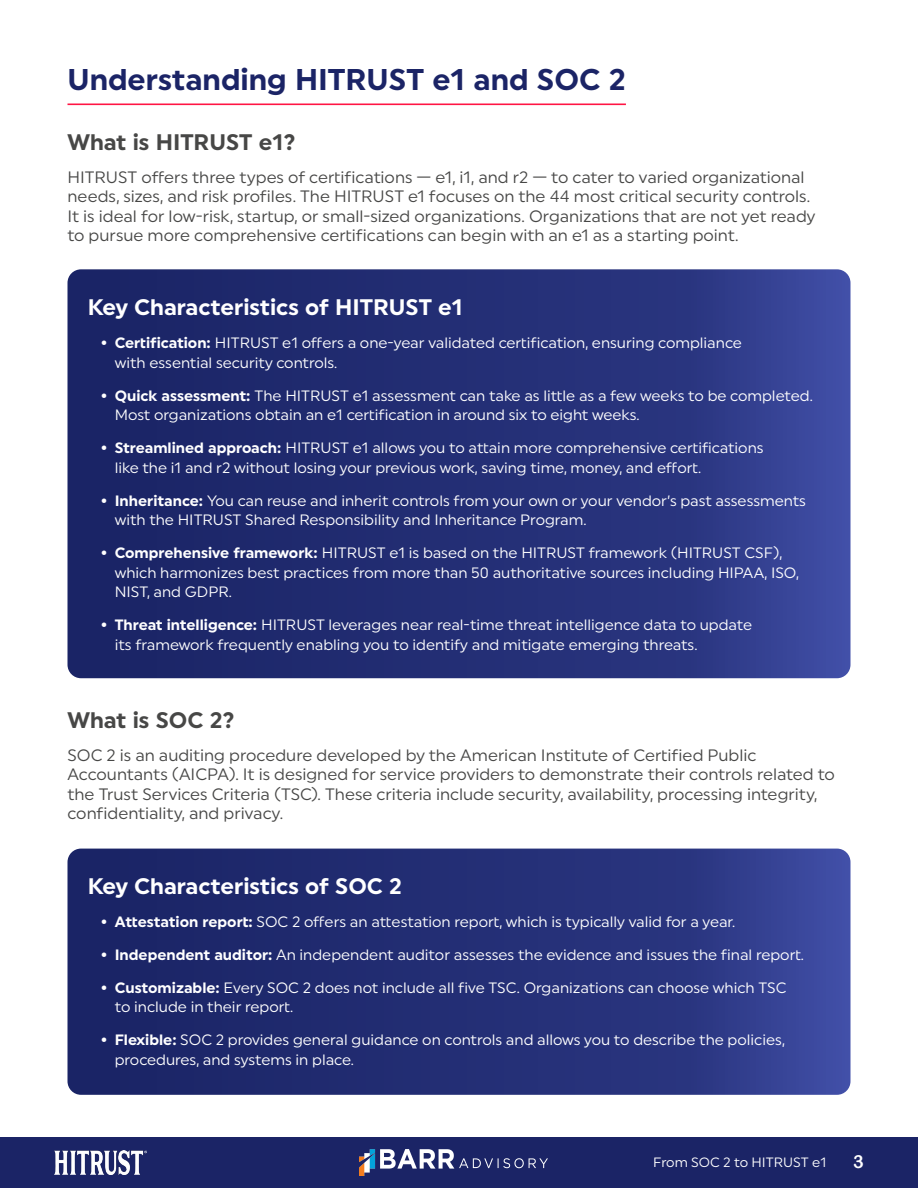
<style>
.page{position:relative;width:918px;height:1188px;background:#fff}
.page>*{position:absolute;margin:0;border:0;box-sizing:border-box;transform-origin:0 0}
.Bigger_Headlines{font:700 30px "Uniform";color:#1b2466}
.t1{font:700 22.5px "Uniform";color:#fff}
.t2{font:700 22.5px "Uniform";color:#474746}
.t3{font:18px "Arial Rounded MT Bold";color:#fff}
.Body_Copy{font:16.5px/19.5px "Uniform";letter-spacing:-.005em;color:#474746}
.t4{font:15px/19.5px "Uniform";color:#fff}
.t5{font:13.5px "Uniform";color:#fff}
.s1{font-weight:700}
</style>
<div class="page">
<svg style="left:68px;top:269px;width:782px;height:409px;background:#253078"></svg>
<svg style="left:68px;top:849px;width:782px;height:246px;background:#253078"></svg>
<hr style="left:68px;top:104px;width:558px;height:1px;background:#ff1544">
<div style="left:0;top:1137px;width:918px;height:51px;background:#1b2466"></div>
<img style="left:54px;top:1151px;width:92px;height:24px">
<img style="left:359px;top:1150px;width:189px;height:25px">
<p class="Bigger_Headlines" style="left:68px;top:62px;width:560px">Understanding HITRUST e1 and SOC 2</p>
<p class="t2" style="left:68px;top:128px;width:230px">What is HITRUST e1?</p>
<p class="Body_Copy" style="left:68px;top:167px;width:750px">HITRUST offers three types of certifications — e1, i1, and r2 — to cater to varied organizational needs, sizes, and risk profiles. The HITRUST e1 focuses on the 44 most critical security controls.<br>It is ideal for low-risk, startup, or small-sized organizations. Organizations that are not yet ready to pursue more comprehensive certifications can begin with an e1 as a starting point.</p>
<p class="t1" style="left:88px;top:294px;width:377px">Key Characteristics of HITRUST e1</p>
<p class="t4" style="left:115px;top:333px;width:629px;text-indent:-14px"><span class="s1">• Certification:</span> HITRUST e1 offers a one-year validated certification, ensuring compliance with essential security controls.</p>
<p class="t4" style="left:115px;top:386px;width:700px;text-indent:-14px"><span class="s1">• Quick assessment:</span> The HITRUST e1 assessment can take as little as a few weeks to be completed.<br>Most organizations obtain an e1 certification in around six to eight weeks.</p>
<p class="t4" style="left:115px;top:438px;width:650px;text-indent:-14px"><span class="s1">• Streamlined approach:</span> HITRUST e1 allows you to attain more comprehensive certifications like the i1 and r2 without losing your previous work, saving time, money, and effort.</p>
<p class="t4" style="left:115px;top:491px;width:693px;text-indent:-14px"><span class="s1">• Inheritance:</span> You can reuse and inherit controls from your own or your vendor’s past assessments with the HITRUST Shared Responsibility and Inheritance Program.</p>
<p class="t4" style="left:115px;top:543px;width:686px;text-indent:-14px"><span class="s1">• Comprehensive framework:</span> HITRUST e1 is based on the HITRUST framework (HITRUST CSF), which harmonizes best practices from more than 50 authoritative sources including HIPAA, ISO,<br>NIST, and GDPR.</p>
<p class="t4" style="left:115px;top:615px;width:639px;text-indent:-14px"><span class="s1">• Threat intelligence:</span> HITRUST leverages near real-time threat intelligence data to update its framework frequently enabling you to identify and mitigate emerging threats.</p>
<p class="t2" style="left:68px;top:707px;width:169px">What is SOC 2?</p>
<p class="Body_Copy" style="left:68px;top:745px;width:769px">SOC 2 is an auditing procedure developed by the American Institute of Certified Public Accountants (AICPA). It is designed for service providers to demonstrate their controls related to the Trust Services Criteria (TSC). These criteria include security, availability, processing integrity, confidentiality, and privacy.</p>
<p class="t1" style="left:88px;top:872px;width:316px">Key Characteristics of SOC 2</p>
<p class="t4" style="left:101px;top:911px;width:635px"><span class="s1">• Attestation report:</span> SOC 2 offers an attestation report, which is typically valid for a year.</p>
<p class="t4" style="left:101px;top:944px;width:704px"><span class="s1">• Independent auditor:</span> An independent auditor assesses the evidence and issues the final report.</p>
<p class="t4" style="left:115px;top:977px;width:673px;text-indent:-14px"><span class="s1">• Customizable:</span> Every SOC 2 does not include all five TSC. Organizations can choose which TSC to include in their report.</p>
<p class="t4" style="left:115px;top:1030px;width:672px;text-indent:-14px"><span class="s1">• Flexible:</span> SOC 2 provides general guidance on controls and allows you to describe the policies, procedures, and systems in place.</p>
<p class="t5" style="left:653px;top:1154px;width:175px">From SOC 2 to HITRUST e1</p>
<p class="t3" style="left:853px;top:1151px;width:12px">3</p>
</div>
